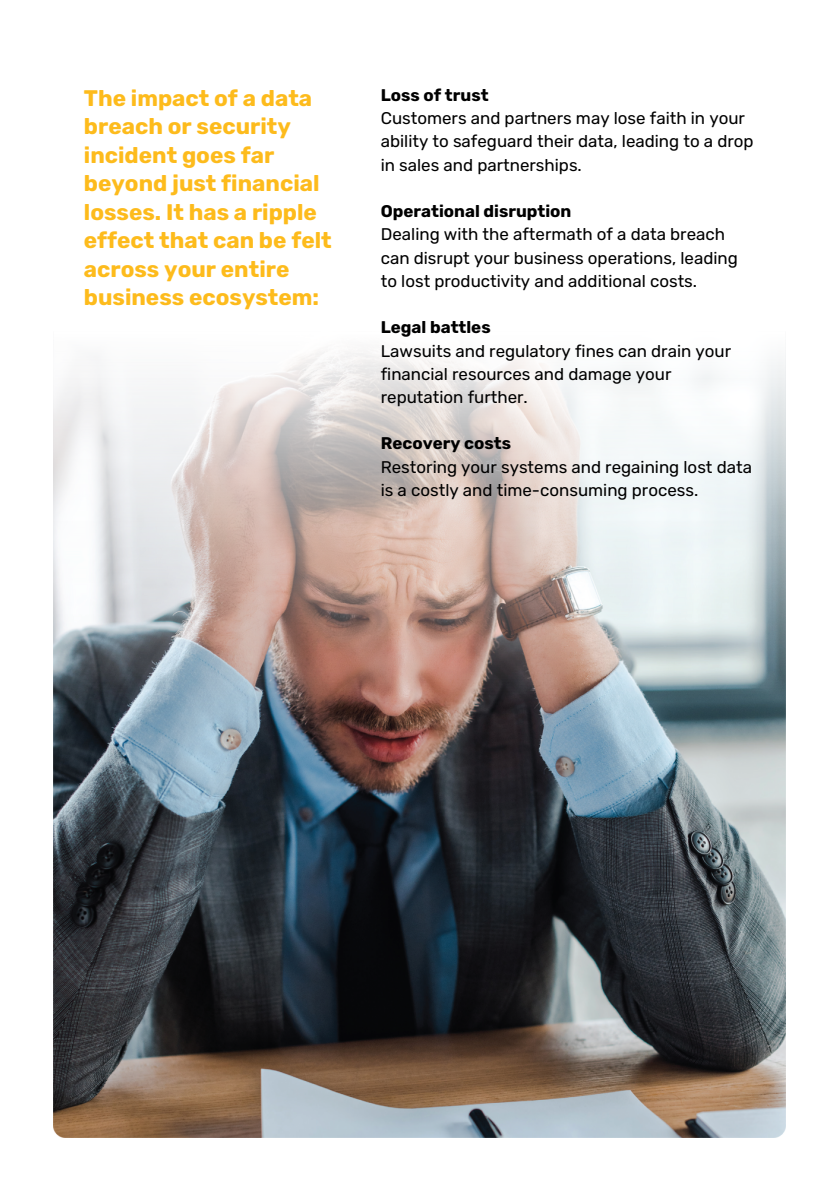
<style>
.page{position:relative;width:839px;height:1190px;background:#fff}
.page>*{position:absolute;margin:0;border:0;box-sizing:border-box;transform-origin:0 0}
.t1{font:700 22.6px/28.6px "Rubik";color:#fdbb1c}
.t2{font:16.8px/23.2px "Rubik";color:#000}
.t3{font:700 16.8px "Rubik";color:#000}
</style>
<div class="page">
<img style="left:54px;top:352px;width:730px;height:785px">
<p class="t1" style="left:84px;top:84px;width:249px">The impact of a data breach or security incident goes far beyond just financial losses. It has a ripple effect that can be felt across your entire business ecosystem:</p>
<p class="t3" style="left:380px;top:85px;width:109px">Loss of trust</p>
<p class="t2" style="left:380px;top:107px;width:365px">Customers and partners may lose faith in your</p>
<p class="t2" style="left:380px;top:130px;width:374px">ability to safeguard their data, leading to a drop in sales and partnerships.</p>
<p class="t3" style="left:380px;top:201px;width:192px">Operational disruption</p>
<p class="t2" style="left:380px;top:223px;width:358px">Dealing with the aftermath of a data breach can disrupt your business operations, leading to lost productivity and additional costs.</p>
<p class="t3" style="left:380px;top:317px;width:111px">Legal battles</p>
<p class="t2" style="left:380px;top:339px;width:351px">Lawsuits and regulatory fines can drain your</p>
<p class="t2" style="left:380px;top:362px;width:292px">financial resources and damage your reputation further.</p>
<p class="t3" style="left:380px;top:434px;width:132px">Recovery costs</p>
<p class="t2" style="left:380px;top:455px;width:372px">Restoring your systems and regaining lost data is a costly and time-consuming process.</p>
</div>
